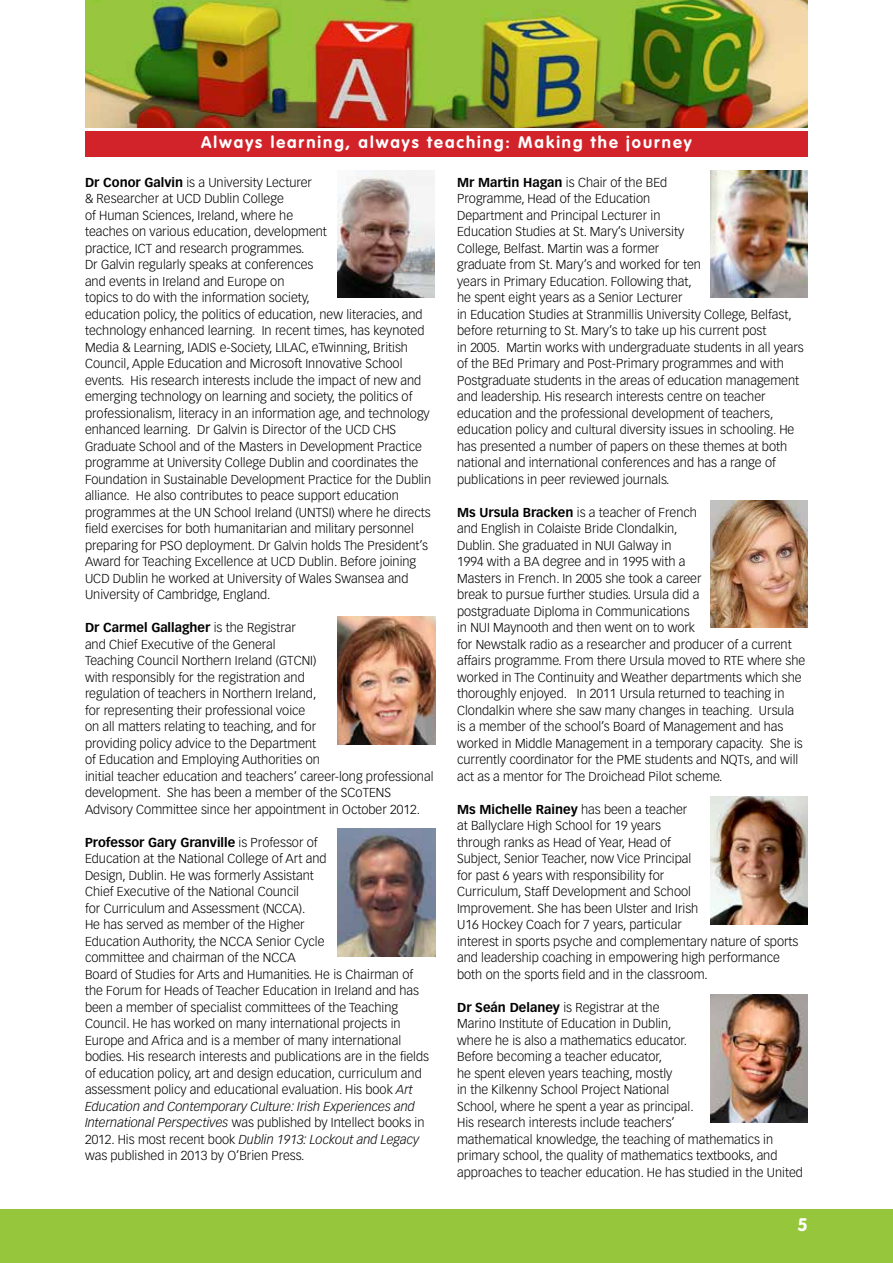
<style>
.page{position:relative;width:893px;height:1263px;background:#fff}
.page>*{position:absolute;margin:0;border:0;box-sizing:border-box;transform-origin:0 0}
.t1{font:700 18px "VAG Rounded";color:#fff}
.t2{font:700 16.5px "VAG Rounded";letter-spacing:.12em;color:#fff}
.t3{font:300 12.75px/16.5px "Vectora LH";color:#000}
.s1{font-weight:700}
.s2{font-style:italic}
</style>
<div class="page">
<img style="left:85px;top:0;width:723px;height:127px">
<div style="left:85px;top:132px;width:723px;height:25px;background:#d2232a"></div>
<img style="left:337px;top:170px;width:98px;height:128px">
<img style="left:338px;top:617px;width:97px;height:127px">
<img style="left:338px;top:829px;width:97px;height:127px">
<img style="left:710px;top:170px;width:98px;height:128px">
<img style="left:710px;top:500px;width:98px;height:128px">
<img style="left:710px;top:797px;width:98px;height:127px">
<img style="left:710px;top:995px;width:98px;height:127px">
<div style="left:0;top:1210px;width:893px;height:53px;background:#96c63c"></div>
<p class="t2" style="left:201px;top:133px;width:492px">Always learning, always teaching: Making the journey</p>
<p class="t3" style="left:85px;top:174px;width:348px"><span class="s1">Dr Conor Galvin</span> is a University Lecturer<br>&amp; Researcher at UCD Dublin College<br>of Human Sciences, Ireland, where he<br>teaches on various education, development<br>practice, ICT and research programmes.<br>Dr Galvin regularly speaks at conferences<br>and events in Ireland and Europe on<br>topics to do with the information society,<br>education policy, the politics of education, new literacies, and technology enhanced learning. In recent times, has keynoted Media &amp; Learning, IADIS e-Society, LILAC, eTwinning, British Council, Apple Education and Microsoft Innovative School events. His research interests include the impact of new and emerging technology on learning and society, the politics of professionalism, literacy in an information age, and technology enhanced learning. Dr Galvin is Director of the UCD CHS Graduate School and of the Masters in Development Practice programme at University College Dublin and coordinates the Foundation in Sustainable Development Practice for the Dublin alliance. He also contributes to peace support education programmes at the UN School Ireland (UNTSI) where he directs field exercises for both humanitarian and military personnel preparing for PSO deployment. Dr Galvin holds The President’s Award for Teaching Excellence at UCD Dublin. Before joining UCD Dublin he worked at University of Wales Swansea and University of Cambridge, England.</p>
<p class="t3" style="left:85px;top:619px;width:350px"><span class="s1">Dr Carmel Gallagher</span> is the Registrar<br>and Chief Executive of the General<br>Teaching Council Northern Ireland (GTCNI)<br>with responsibly for the registration and<br>regulation of teachers in Northern Ireland,<br>for representing their professional voice<br>on all matters relating to teaching, and for<br>providing policy advice to the Department<br>of Education and Employing Authorities on<br>initial teacher education and teachers’ career-long professional development. She has been a member of the SCoTENS Advisory Committee since her appointment in October 2012.</p>
<p class="t3" style="left:85px;top:834px;width:346px"><span class="s1">Professor Gary Granville</span> is Professor of<br>Education at the National College of Art and<br>Design, Dublin. He was formerly Assistant<br>Chief Executive of the National Council<br>for Curriculum and Assessment (NCCA).<br>He has served as member of the Higher<br>Education Authority, the NCCA Senior Cycle<br>committee and chairman of the NCCA<br>Board of Studies for Arts and Humanities. He is Chairman of the Forum for Heads of Teacher Education in Ireland and has been a member of specialist committees of the Teaching Council. He has worked on many international projects in Europe and Africa and is a member of many international bodies. His research interests and publications are in the fields of education policy, art and design education, curriculum and assessment policy and educational evaluation. His book <span class="s2">Art Education and Contemporary Culture: Irish Experiences and International Perspectives</span> was published by Intellect books in 2012. His most recent book <span class="s2">Dublin 1913: Lockout and Legacy </span>was published in 2013 by O’Brien Press.</p>
<p class="t3" style="left:457px;top:174px;width:348px"><span class="s1">Mr Martin Hagan</span> is Chair of the BEd<br>Programme, Head of the Education<br>Department and Principal Lecturer in<br>Education Studies at St. Mary’s University<br>College, Belfast. Martin was a former<br>graduate from St. Mary’s and worked for ten<br>years in Primary Education. Following that,<br>he spent eight years as a Senior Lecturer<br>in Education Studies at Stranmillis University College, Belfast, before returning to St. Mary’s to take up his current post<br>in 2005. Martin works with undergraduate students in all years of the BEd Primary and Post-Primary programmes and with Postgraduate students in the areas of education management and leadership. His research interests centre on teacher education and the professional development of teachers, education policy and cultural diversity issues in schooling. He has presented a number of papers on these themes at both national and international conferences and has a range of publications in peer reviewed journals.</p>
<p class="t3" style="left:457px;top:504px;width:350px"><span class="s1">Ms Ursula Bracken</span> is a teacher of French<br>and English in Colaiste Bride Clondalkin,<br>Dublin. She graduated in NUI Galway in<br>1994 with a BA degree and in 1995 with a<br>Masters in French. In 2005 she took a career<br>break to pursue further studies. Ursula did a<br>postgraduate Diploma in Communications<br>in NUI Maynooth and then went on to work<br>for Newstalk radio as a researcher and producer of a current affairs programme. From there Ursula moved to RTE where she worked in The Continuity and Weather departments which she thoroughly enjoyed. In 2011 Ursula returned to teaching in Clondalkin where she saw many changes in teaching. Ursula is a member of the school’s Board of Management and has worked in Middle Management in a temporary capacity. She is currently coordinator for the PME students and NQTs, and will act as a mentor for The Droichead Pilot scheme.</p>
<p class="t3" style="left:457px;top:801px;width:343px"><span class="s1">Ms Michelle Rainey</span> has been a teacher<br>at Ballyclare High School for 19 years<br>through ranks as Head of Year, Head of<br>Subject, Senior Teacher, now Vice Principal<br>for past 6 years with responsibility for<br>Curriculum, Staff Development and School<br>Improvement. She has been Ulster and Irish<br>U16 Hockey Coach for 7 years, particular<br>interest in sports psyche and complementary nature of sports and leadership coaching in empowering high performance both on the sports field and in the classroom.</p>
<p class="t3" style="left:457px;top:999px;width:347px"><span class="s1">Dr Seán Delaney</span> is Registrar at the<br>Marino Institute of Education in Dublin,<br>where he is also a mathematics educator.<br>Before becoming a teacher educator,<br>he spent eleven years teaching, mostly<br>in the Kilkenny School Project National<br>School, where he spent a year as principal.<br>His research interests include teachers’<br>mathematical knowledge, the teaching of mathematics in primary school, the quality of mathematics textbooks, and approaches to teacher education. He has studied in the United</p>
<h1 class="t1" style="left:798px;top:1214px;width:12px">5</h1>
</div>
